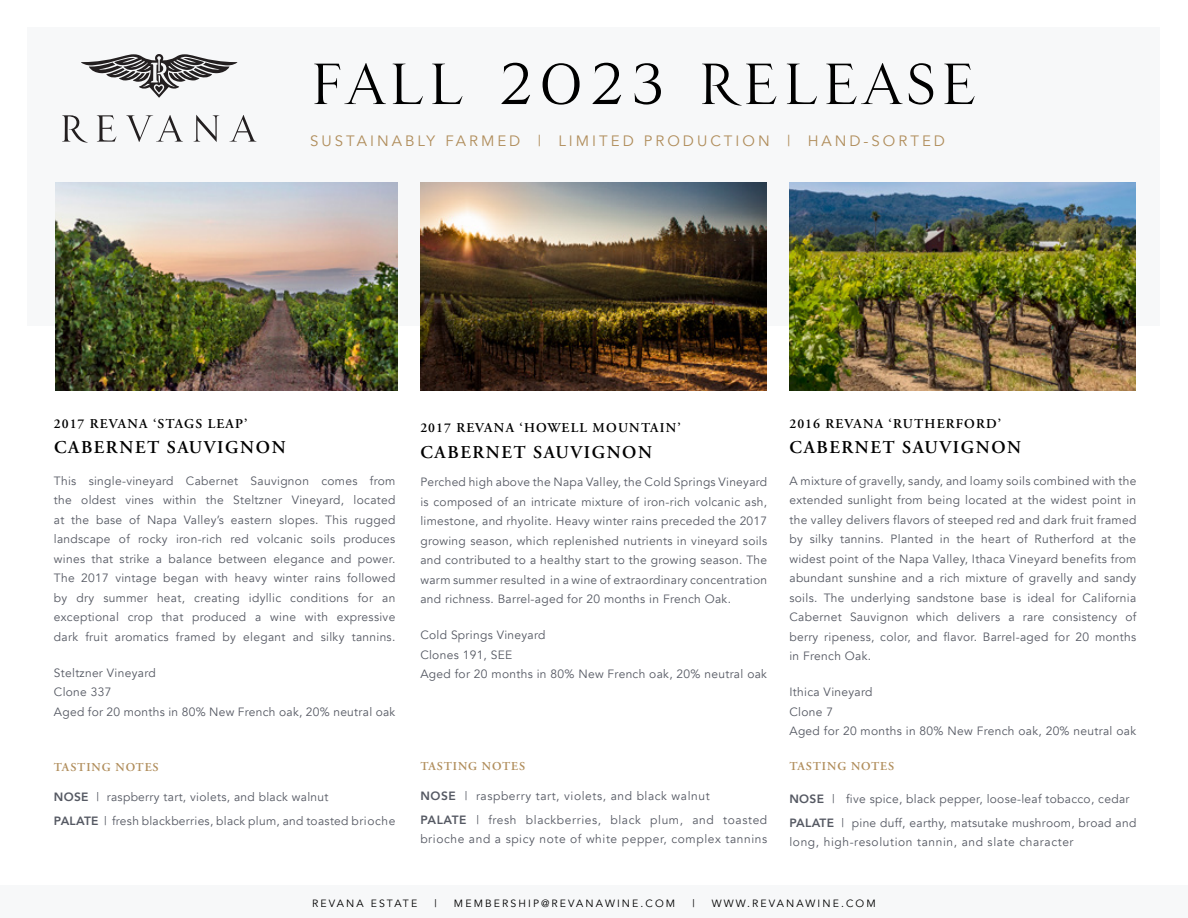
<style>
.page{position:relative;width:1188px;height:918px;background:#fff}
.page>*{position:absolute;margin:0;border:0;box-sizing:border-box;transform-origin:0 0}
.t1{font:72px "Minerva Antiqua";letter-spacing:.05em;color:#000}
.t2{font:600 18px "Adobe Garamond Pro";letter-spacing:.09em;color:#000}
.t3{font:15px "Avenir";letter-spacing:.2em;color:#b08d5b}
.t4{font:600 13.5px "Adobe Garamond Pro";letter-spacing:.09em;color:#000}
.t5{font:12px/19.5px "Avenir";letter-spacing:.025em;color:#555963}
.t6{font:12px/24px "Avenir";letter-spacing:.05em;color:#555963}
.t7{font:600 12px "Adobe Garamond Pro";letter-spacing:.075em;color:#b08d5b}
.t8{font:10.5px "Avenir";letter-spacing:.2em;color:#000}
.s1{font-weight:800}
</style>
<div class="page">
<div style="left:27px;top:27px;width:1133px;height:298px;background:#f7f8f9"></div>
<div style="left:0;top:886px;width:1188px;height:32px;background:#f7f8f9"></div>
<img style="left:56px;top:183px;width:341px;height:208px">
<img style="left:789px;top:183px;width:347px;height:208px">
<img style="left:420px;top:183px;width:347px;height:208px">
<svg style="left:81px;top:54px;width:156px;height:44px"></svg>
<svg style="left:62px;top:115px;width:26px;height:28px"></svg>
<svg style="left:97px;top:115px;width:19px;height:27px"></svg>
<svg style="left:126px;top:115px;width:57px;height:27px"></svg>
<svg style="left:193px;top:115px;width:26px;height:27px"></svg>
<svg style="left:229px;top:115px;width:28px;height:27px"></svg>
<h1 class="t1" style="left:310px;top:46px;width:669px">Fall 2023 Release</h1>
<p class="t3" style="left:310px;top:132px;width:636px">SUSTAINABLY FARMED | LIMITED PRODUCTION | HAND-SORTED</p>
<p class="t4" style="left:54px;top:416px;width:195px">2017 REVANA ‘STAGS LEAP’</p>
<h2 class="t2" style="left:54px;top:437px;width:233px">CABERNET SAUVIGNON</h2>
<p class="t5" style="left:54px;top:471px;width:343px;text-align:justify">This single-vineyard Cabernet Sauvignon comes from the oldest vines within the Steltzner Vineyard, located at the base of Napa Valley’s eastern slopes. This rugged landscape of rocky iron-rich red volcanic soils produces wines that strike a balance between elegance and power.<br>The 2017 vintage began with heavy winter rains followed by dry summer heat, creating idyllic conditions for an exceptional crop that produced a wine with expressive dark fruit aromatics framed by elegant and silky tannins.</p>
<p class="t5" style="left:54px;top:663px;width:343px">Steltzner Vineyard<br>Clone 337<br>Aged for 20 months in 80% New French oak, 20% neutral oak</p>
<p class="t7" style="left:54px;top:760px;width:106px">TASTING NOTES</p>
<p class="t5" style="left:54px;top:785px;width:343px;line-height:24px"><span class="s1">NOSE</span> | raspberry tart, violets, and black walnut<br><span class="s1">PALATE</span> | fresh blackberries, black plum, and toasted brioche</p>
<p class="t4" style="left:420px;top:420px;width:262px">2017 REVANA ‘HOWELL MOUNTAIN’</p>
<h2 class="t2" style="left:421px;top:442px;width:233px">CABERNET SAUVIGNON</h2>
<p class="t5" style="left:420px;top:473px;width:348px;text-align:justify">Perched high above the Napa Valley, the Cold Springs Vineyard is composed of an intricate mixture of iron-rich volcanic ash, limestone, and rhyolite. Heavy winter rains preceded the 2017 growing season, which replenished nutrients in vineyard soils and contributed to a healthy start to the growing season. The warm summer resulted in a wine of extraordinary concentration and richness. Barrel-aged for 20 months in French Oak.</p>
<p class="t5" style="left:420px;top:626px;width:348px">Cold Springs Vineyard<br>Clones 191, SEE<br>Aged for 20 months in 80% New French oak, 20% neutral oak</p>
<p class="t7" style="left:420px;top:759px;width:106px">TASTING NOTES</p>
<p class="t6" style="left:420px;top:784px;width:348px"><span class="s1">NOSE</span> | raspberry tart, violets, and black walnut<br><span class="s1">PALATE</span> | fresh blackberries, black plum, and toasted</p>
<p class="t6" style="left:420px;top:827px;width:348px">brioche and a spicy note of white pepper, complex tannins</p>
<p class="t4" style="left:789px;top:416px;width:213px">2016 REVANA ‘RUTHERFORD’</p>
<h2 class="t2" style="left:790px;top:437px;width:233px">CABERNET SAUVIGNON</h2>
<p class="t5" style="left:789px;top:471px;width:348px;text-align:justify">A mixture of gravelly, sandy, and loamy soils combined with the extended sunlight from being located at the widest point in the valley delivers flavors of steeped red and dark fruit framed by silky tannins. Planted in the heart of Rutherford at the widest point of the Napa Valley, Ithaca Vineyard benefits from abundant sunshine and a rich mixture of gravelly and sandy soils. The underlying sandstone base is ideal for California Cabernet Sauvignon which delivers a rare consistency of berry ripeness, color, and flavor. Barrel-aged for 20 months in French Oak.</p>
<p class="t5" style="left:789px;top:683px;width:348px">Ithica Vineyard<br>Clone 7<br>Aged for 20 months in 80% New French oak, 20% neutral oak</p>
<p class="t7" style="left:789px;top:760px;width:106px">TASTING NOTES</p>
<p class="t5" style="left:789px;top:787px;width:348px;line-height:24px"><span class="s1">NOSE</span> | five spice, black pepper, loose-leaf tobacco, cedar<br><span class="s1">PALATE</span> | pine duff, earthy, matsutake mushroom, broad and</p>
<p class="t6" style="left:789px;top:830px;width:286px">long, high-resolution tannin, and slate character</p>
<p class="t8" style="left:312px;top:897px;width:107px">REVANA ESTATE</p>
<p class="t8" style="left:434px;top:897px;width:4px">|</p>
<p class="t8" style="left:454px;top:897px;width:223px">MEMBERSHIP@REVANAWINE.COM</p>
<p class="t8" style="left:692px;top:897px;width:4px">|</p>
<p class="t8" style="left:712px;top:897px;width:165px">WWW.REVANAWINE.COM</p>
</div>
